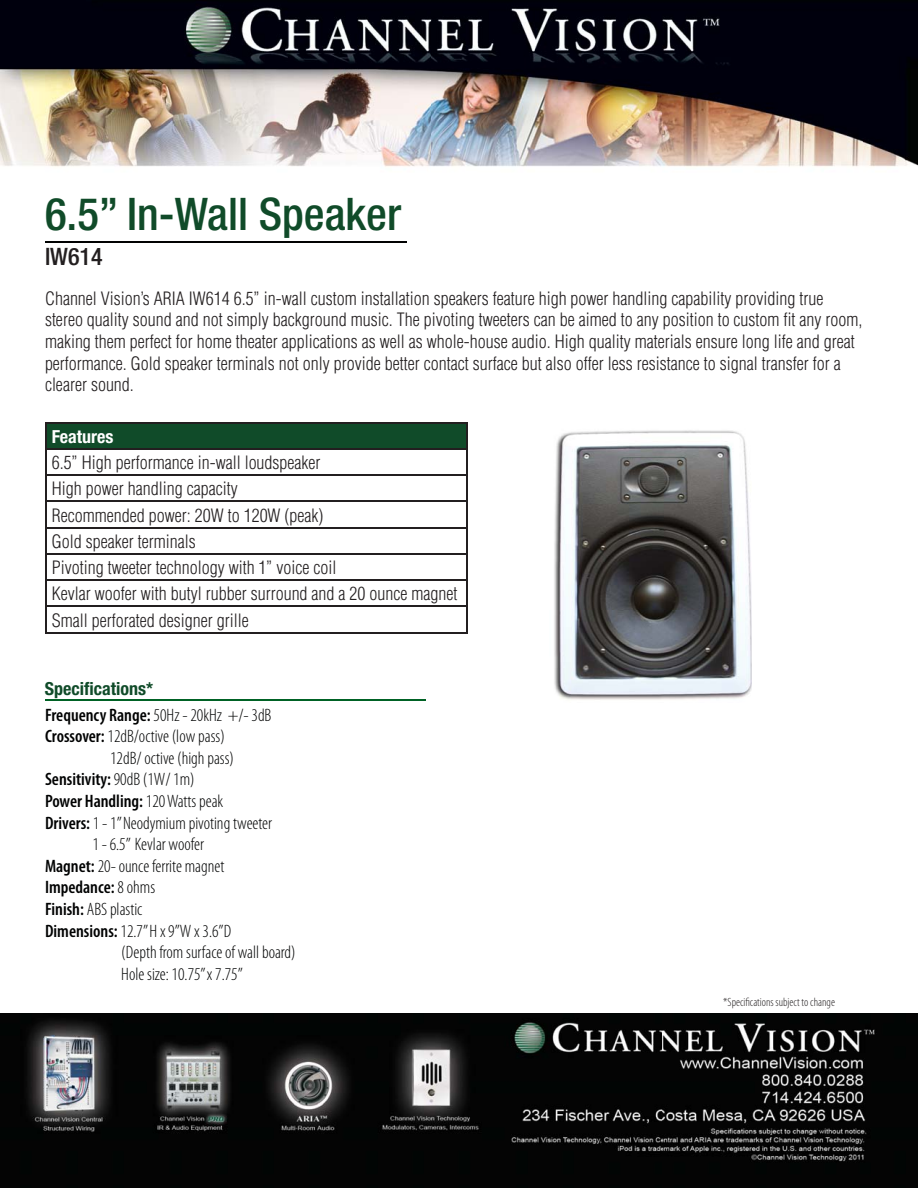
<style>
.page{position:relative;width:918px;height:1188px;background:#fff}
.page>*{position:absolute;margin:0;border:0;box-sizing:border-box;transform-origin:0 0}
.t1{font:500 condensed 45px "Helvetica Neue";color:#104b29}
.t2{font:500 condensed 24px "Helvetica Neue";color:#231f20}
.t3{font:300 condensed 18px/26.2px "Helvetica";color:#231f20}
.t4{font:300 condensed 18px "Myriad Pro";color:#010202}
.t5{font:600 condensed 18px "Myriad Pro";color:#010202}
.t6{font:700 condensed 18px "Helvetica Neue";color:#104b29}
.t7{font:700 condensed 18px "Helvetica Neue";color:#fff}
.t8{font:300 condensed 12px "Myriad Pro";color:#231f20}
.s1{font-weight:600}
.s2{font-weight:300}
</style>
<div class="page">
<img style="left:0;top:1013px;width:918px;height:175px">
<hr style="left:46px;top:699px;width:380px;height:2px;background:#006225">
<img style="left:0;top:0;width:918px;height:243px">
<img style="left:45px;top:233px;width:480px;height:2px">
<hr style="left:45px;top:241px;width:361px;height:1px;background:#010202">
<div style="left:45px;top:423px;width:422px;height:26px;background:#104b29"></div>
<hr style="left:466px;top:449px;width:2px;height:25px;background:#231f20">
<hr style="left:45px;top:474px;width:423px;height:2px;background:#231f20">
<hr style="left:466px;top:476px;width:2px;height:24px;background:#231f20">
<hr style="left:45px;top:500px;width:423px;height:2px;background:#231f20">
<hr style="left:466px;top:502px;width:2px;height:25px;background:#231f20">
<hr style="left:45px;top:527px;width:423px;height:1px;background:#231f20">
<hr style="left:466px;top:528px;width:2px;height:25px;background:#231f20">
<hr style="left:45px;top:553px;width:423px;height:2px;background:#231f20">
<hr style="left:466px;top:555px;width:2px;height:24px;background:#231f20">
<hr style="left:45px;top:579px;width:423px;height:2px;background:#231f20">
<hr style="left:466px;top:581px;width:2px;height:25px;background:#231f20">
<hr style="left:45px;top:606px;width:423px;height:1px;background:#231f20">
<hr style="left:466px;top:607px;width:2px;height:25px;background:#231f20">
<hr style="left:45px;top:632px;width:423px;height:1px;background:#231f20">
<hr style="left:45px;top:422px;width:423px;height:1px;background:#231f20">
<svg style="left:45px;top:423px;width:1px;height:209px"></svg>
<hr style="left:466px;top:423px;width:2px;height:25px;background:#231f20">
<hr style="left:45px;top:448px;width:423px;height:1px;background:#231f20">
<img style="left:554px;top:430px;width:198px;height:270px">
<h1 class="t1" style="left:45px;top:198px;width:358px">6.5” In-Wall Speaker</h1>
<h2 class="t2" style="left:45px;top:248px;width:59px">IW614</h2>
<p class="t3" style="left:45px;top:289px;width:819px;line-height:21.6px">Channel Vision’s ARIA IW614 6.5” in-wall custom installation speakers feature high power handling capability providing true stereo quality sound and not simply background music. The pivoting tweeters can be aimed to any position to custom fit any room, making them perfect for home theater applications as well as whole-house audio. High quality materials ensure long life and great performance. Gold speaker terminals not only provide better contact surface but also offer less resistance to signal transfer for a clearer sound.</p>
<p class="t7" style="left:52px;top:430px;width:63px">Features</p>
<p class="t3" style="left:52px;top:451px;width:407px">6.5” High performance in-wall loudspeaker<br>High power handling capacity<br>Recommended power: 20W to 120W (peak)<br>Gold speaker terminals<br>Pivoting tweeter technology with 1” voice coil<br>Kevlar woofer with butyl rubber surround and a 20 ounce magnet Small perforated designer grille</p>
<p class="t6" style="left:45px;top:682px;width:110px">Specifications*</p>
<p class="t4" style="left:45px;top:708px;width:228px"><span class="s1">Frequency Range:</span> 50Hz - 20kHz +/- 3dB</p>
<p class="t4" style="left:45px;top:729px;width:181px"><span class="s1">Crossover:</span> 12dB/octive (low pass)</p>
<p class="t4" style="left:110px;top:751px;width:125px">12dB/ octive (high pass)</p>
<p class="t5" style="left:45px;top:772px;width:151px">Sensitivity: <span class="s2">90dB (1W/ 1m)</span></p>
<p class="t5" style="left:45px;top:794px;width:180px">Power Handling: <span class="s2">120 Watts peak</span></p>
<p class="t4" style="left:45px;top:816px;width:229px"><span class="s1">Drivers:</span> 1 - 1” Neodymium pivoting tweeter</p>
<p class="t4" style="left:92px;top:837px;width:113px">1 - 6.5” Kevlar woofer</p>
<p class="t4" style="left:45px;top:859px;width:181px"><span class="s1">Magnet:</span> 20- ounce ferrite magnet</p>
<p class="t5" style="left:45px;top:880px;width:112px">Impedance: <span class="s2">8 ohms</span></p>
<p class="t4" style="left:45px;top:902px;width:99px"><span class="s1">Finish:</span> ABS plastic</p>
<p class="t4" style="left:45px;top:924px;width:188px"><span class="s1">Dimensions:</span> 12.7” H x 9”W x 3.6”D</p>
<p class="t4" style="left:121px;top:945px;width:176px">(Depth from surface of wall board)</p>
<p class="t4" style="left:121px;top:967px;width:123px">Hole size: 10.75” x 7.75”</p>
<p class="t8" style="left:723px;top:998px;width:113px">*Specifications subject to change</p>
</div>
